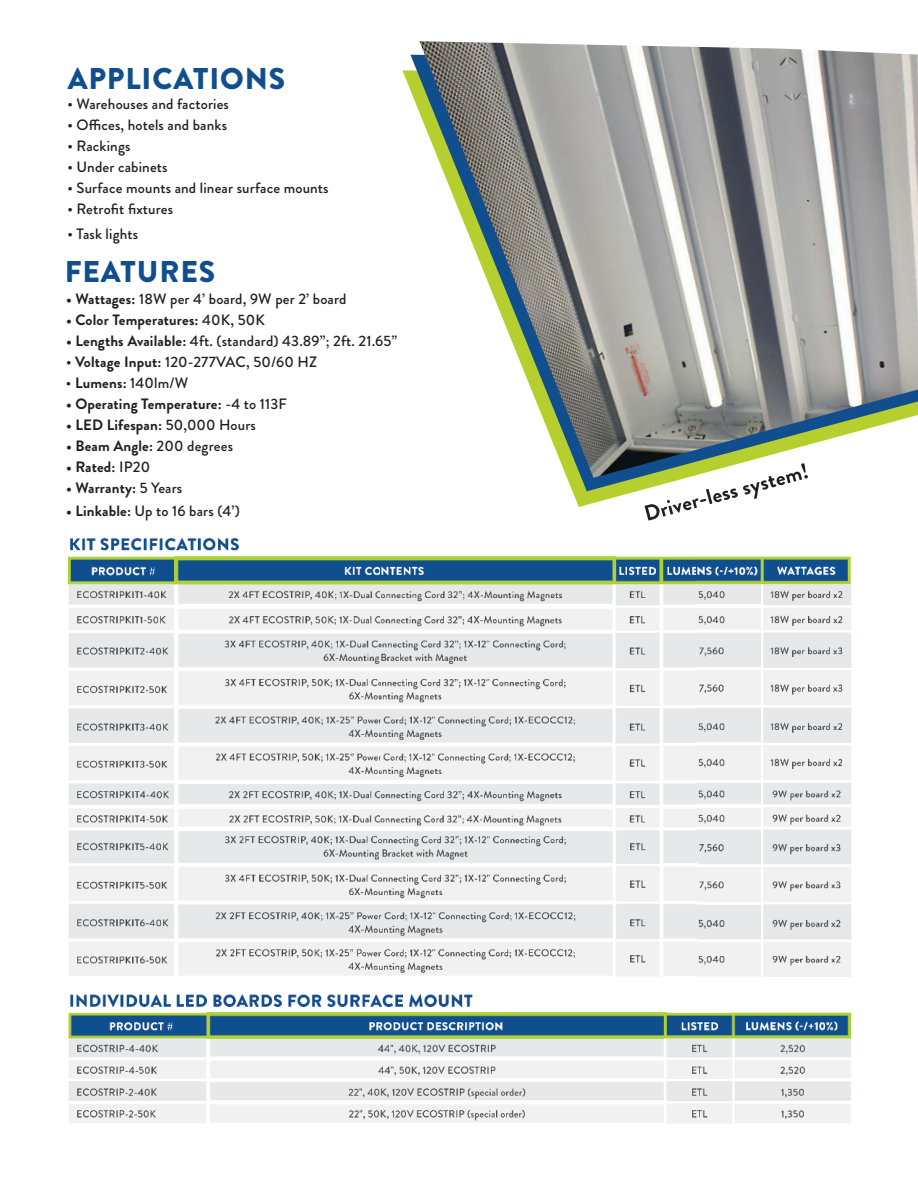
<style>
.page{position:relative;width:918px;height:1188px;background:#fff}
.page>*{position:absolute;margin:0;border:0;box-sizing:border-box;transform-origin:0 0}
.t1{font:900 30px "Brandon Grotesque";letter-spacing:.03em;color:#114e8e}
.t2{font:500 15px "Brandon Grotesque";letter-spacing:.01em;color:#221f1f}
.t3{font:700 15px "Brandon Grotesque";letter-spacing:.01em;color:#221f1f}
.s1{font-weight:700}
.s2{font-weight:500}
</style>
<div class="page">
<svg style="left:410px;top:55px;width:235px;height:436px"></svg>
<img style="left:419px;top:41px;width:499px;height:437px">
<svg style="left:645px;top:463px;width:163px;height:58px"></svg>
<img style="left:67px;top:537px;width:784px;height:440px">
<img style="left:68px;top:994px;width:784px;height:129px">
<div style="left:750px;top:531px;width:25px;height:22px;background:#fff"></div>
<h1 class="t1" style="left:68px;top:61px;width:219px">APPLICATIONS</h1>
<p class="t2" style="left:68px;top:98px;width:163px">• Warehouses and factories</p>
<p class="t2" style="left:68px;top:119px;width:161px">• Offices, hotels and banks</p>
<p class="t2" style="left:68px;top:140px;width:64px">• Rackings</p>
<p class="t2" style="left:68px;top:161px;width:102px">• Under cabinets</p>
<p class="t2" style="left:68px;top:182px;width:263px">• Surface mounts and linear surface mounts</p>
<p class="t2" style="left:68px;top:203px;width:107px">• Retrofit fixtures</p>
<p class="t2" style="left:68px;top:229px;width:72px">• Task lights</p>
<h1 class="t1" style="left:65px;top:254px;width:152px">FEATURES</h1>
<p class="t2" style="left:66px;top:294px;width:282px"><span class="s1">• Wattages:</span> 18W per 4’ board, 9W per 2’ board</p>
<p class="t3" style="left:66px;top:315px;width:201px">• Color Temperatures: <span class="s2">40K, 50K</span></p>
<p class="t2" style="left:66px;top:336px;width:333px"><span class="s1">• Lengths Available:</span> 4ft. (standard) 43.89”; 2ft. 21.65”</p>
<p class="t2" style="left:66px;top:357px;width:253px">• <span class="s1">Voltage Input:</span> 120-277VAC, 50/60 HZ</p>
<p class="t2" style="left:66px;top:378px;width:124px">• <span class="s1">Lumens:</span> 140lm/W</p>
<p class="t3" style="left:66px;top:399px;width:223px">• Operating Temperature: <span class="s2">-4 to 113F</span></p>
<p class="t3" style="left:66px;top:420px;width:192px">• LED Lifespan: <span class="s2">50,000 Hours</span></p>
<p class="t3" style="left:66px;top:441px;width:169px">• Beam Angle: <span class="s2">200 degrees</span></p>
<p class="t3" style="left:66px;top:462px;width:86px">• Rated: <span class="s2">IP20</span></p>
<p class="t3" style="left:66px;top:483px;width:118px">• Warranty: <span class="s2">5 Years</span></p>
<p class="t2" style="left:66px;top:505px;width:175px"><span class="s1">• Linkable:</span> Up to 16 bars (4’)</p>
</div>
